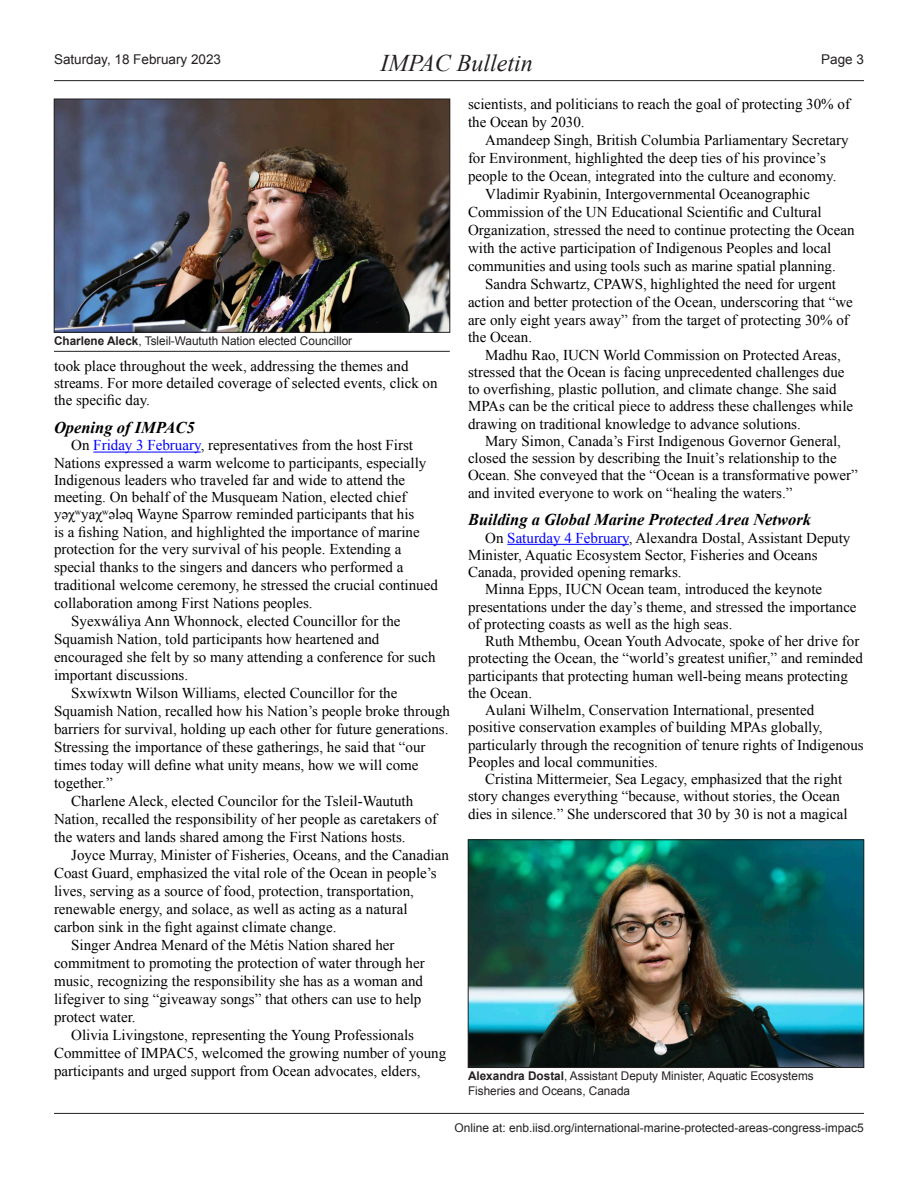
<style>
.page{position:relative;width:918px;height:1188px;background:#fff}
.page>*{position:absolute;margin:0;border:0;box-sizing:border-box;transform-origin:0 0}
.t1{font:italic 24px "Times New Roman";color:#231f20}
.ENB_-_Headline_3{font:italic 700 16.5px "Times New Roman";color:#000}
.ENB_-_Body{font:15px/18px "Times New Roman";color:#000}
.t2{font:13.5px "Arial";color:#231f20}
.t3{font:12px/14.4px "Arial";color:#231f20}
.s1{font-weight:700}
.s2{color:#00f}
</style>
<div class="page">
<hr style="left:54px;top:80px;width:810px;height:1px;background:#231f20">
<hr style="left:54px;top:1113px;width:810px;height:1px;background:#231f20">
<hr style="left:93px;top:452px;width:108px;height:1px;background:#00f">
<hr style="left:507px;top:544px;width:122px;height:1px;background:#00f">
<img style="left:56px;top:101px;width:392px;height:230px">
<div style="left:54px;top:99px;width:396px;height:234px;border:1px solid #231f20"></div>
<hr style="left:54px;top:351px;width:396px;height:1px;background:#231f20">
<img style="left:470px;top:842px;width:392px;height:224px">
<div style="left:468px;top:840px;width:396px;height:228px;border:1px solid #231f20"></div>
<p class="t2" style="left:54px;top:50px;width:169px">Saturday, 18 February 2023</p>
<p class="t2" style="left:821px;top:50px;width:44px">Page 3</p>
<h1 class="t1" style="left:381px;top:46px;width:154px">IMPAC Bulletin</h1>
<p class="t3" style="left:54px;top:334px;width:300px"><span class="s1">Charlene Aleck</span>, Tsleil-Waututh Nation elected Councillor</p>
<p class="ENB_-_Body" style="left:54px;top:357px;width:385px;line-height:17.2px">took place throughout the week, addressing the themes and streams. For more detailed coverage of selected events, click on the specific day.</p>
<p class="ENB_-_Headline_3" style="left:54px;top:416px;width:142px">Opening of IMPAC5</p>
<p class="ENB_-_Body" style="left:54px;top:436px;width:385px;line-height:17.5px;text-indent:17px">On <span class="s2">Friday 3 February</span>, representatives from the host First Nations expressed a warm welcome to participants, especially Indigenous leaders who traveled far and wide to attend the meeting. On behalf of the Musqueam Nation, elected chief yəχʷyaχʷələq Wayne Sparrow reminded participants that his<br>is a fishing Nation, and highlighted the importance of marine protection for the very survival of his people. Extending a special thanks to the singers and dancers who performed a traditional welcome ceremony, he stressed the crucial continued collaboration among First Nations peoples.</p>
<p class="ENB_-_Body" style="left:54px;top:612px;width:383px;text-indent:17px">Syexwáliya Ann Whonnock, elected Councillor for the Squamish Nation, told participants how heartened and encouraged she felt by so many attending a conference for such important discussions.</p>
<p class="ENB_-_Body" style="left:54px;top:684px;width:398px;text-indent:17px">Sxwíxwtn Wilson Williams, elected Councillor for the Squamish Nation, recalled how his Nation’s people broke through barriers for survival, holding up each other for future generations.<br>Stressing the importance of these gatherings, he said that “our times today will define what unity means, how we will come together.”</p>
<p class="ENB_-_Body" style="left:54px;top:792px;width:385px;text-indent:17px">Charlene Aleck, elected Councilor for the Tsleil-Waututh<br>Nation, recalled the responsibility of her people as caretakers of the waters and lands shared among the First Nations hosts.</p>
<p class="ENB_-_Body" style="left:54px;top:846px;width:396px;text-indent:17px">Joyce Murray, Minister of Fisheries, Oceans, and the Canadian Coast Guard, emphasized the vital role of the Ocean in people’s lives, serving as a source of food, protection, transportation, renewable energy, and solace, as well as acting as a natural carbon sink in the fight against climate change.</p>
<p class="ENB_-_Body" style="left:54px;top:936px;width:372px;text-indent:17px">Singer Andrea Menard of the Métis Nation shared her commitment to promoting the protection of water through her music, recognizing the responsibility she has as a woman and lifegiver to sing “giveaway songs” that others can use to help protect water.</p>
<p class="ENB_-_Body" style="left:54px;top:1026px;width:394px;text-indent:17px">Olivia Livingstone, representing the Young Professionals<br>Committee of IMPAC5, welcomed the growing number of young participants and urged support from Ocean advocates, elders,</p>
<p class="ENB_-_Body" style="left:468px;top:95px;width:384px">scientists, and politicians to reach the goal of protecting 30% of the Ocean by 2030.</p>
<p class="ENB_-_Body" style="left:468px;top:131px;width:382px;text-indent:17px">Amandeep Singh, British Columbia Parliamentary Secretary for Environment, highlighted the deep ties of his province’s people to the Ocean, integrated into the culture and economy.</p>
<p class="ENB_-_Body" style="left:468px;top:185px;width:388px;text-indent:17px">Vladimir Ryabinin, Intergovernmental Oceanographic Commission of the UN Educational Scientific and Cultural Organization, stressed the need to continue protecting the Ocean with the active participation of Indigenous Peoples and local communities and using tools such as marine spatial planning.</p>
<p class="ENB_-_Body" style="left:468px;top:275px;width:386px;text-indent:17px">Sandra Schwartz, CPAWS, highlighted the need for urgent action and better protection of the Ocean, underscoring that “we are only eight years away” from the target of protecting 30% of the Ocean.</p>
<p class="ENB_-_Body" style="left:468px;top:346px;width:387px;line-height:17.2px;text-indent:17px">Madhu Rao, IUCN World Commission on Protected Areas, stressed that the Ocean is facing unprecedented challenges due to overfishing, plastic pollution, and climate change. She said MPAs can be the critical piece to address these challenges while drawing on traditional knowledge to advance solutions.</p>
<p class="ENB_-_Body" style="left:468px;top:432px;width:391px;line-height:17.2px;text-indent:17px">Mary Simon, Canada’s First Indigenous Governor General, closed the session by describing the Inuit’s relationship to the Ocean. She conveyed that the “Ocean is a transformative power” and invited everyone to work on “healing the waters.”</p>
<p class="ENB_-_Headline_3" style="left:468px;top:508px;width:345px">Building a Global Marine Protected Area Network</p>
<p class="ENB_-_Body" style="left:468px;top:529px;width:384px;line-height:17.2px;text-indent:17px">On <span class="s2">Saturday 4 February</span>, Alexandra Dostal, Assistant Deputy<br>Minister, Aquatic Ecosystem Sector, Fisheries and Oceans<br>Canada, provided opening remarks.</p>
<p class="ENB_-_Body" style="left:468px;top:581px;width:390px;line-height:17.2px;text-indent:17px">Minna Epps, IUCN Ocean team, introduced the keynote presentations under the day’s theme, and stressed the importance of protecting coasts as well as the high seas.</p>
<p class="ENB_-_Body" style="left:468px;top:632px;width:397px;line-height:17.2px;text-indent:17px">Ruth Mthembu, Ocean Youth Advocate, spoke of her drive for protecting the Ocean, the “world’s greatest unifier,” and reminded participants that protecting human well-being means protecting the Ocean.</p>
<p class="ENB_-_Body" style="left:468px;top:701px;width:397px;line-height:17.2px;text-indent:17px">Aulani Wilhelm, Conservation International, presented positive conservation examples of building MPAs globally, particularly through the recognition of tenure rights of Indigenous Peoples and local communities.</p>
<p class="ENB_-_Body" style="left:468px;top:770px;width:381px;line-height:17.2px;text-indent:17px">Cristina Mittermeier, Sea Legacy, emphasized that the right story changes everything “because, without stories, the Ocean dies in silence.” She underscored that 30 by 30 is not a magical</p>
<p class="t3" style="left:468px;top:1069px;width:347px"><span class="s1">Alexandra Dostal</span>, Assistant Deputy Minister, Aquatic Ecosystems<br>Fisheries and Oceans, Canada</p>
<p class="t3" style="left:454px;top:1121px;width:411px">Online at: enb.iisd.org/international-marine-protected-areas-congress-impac5</p>
</div>
